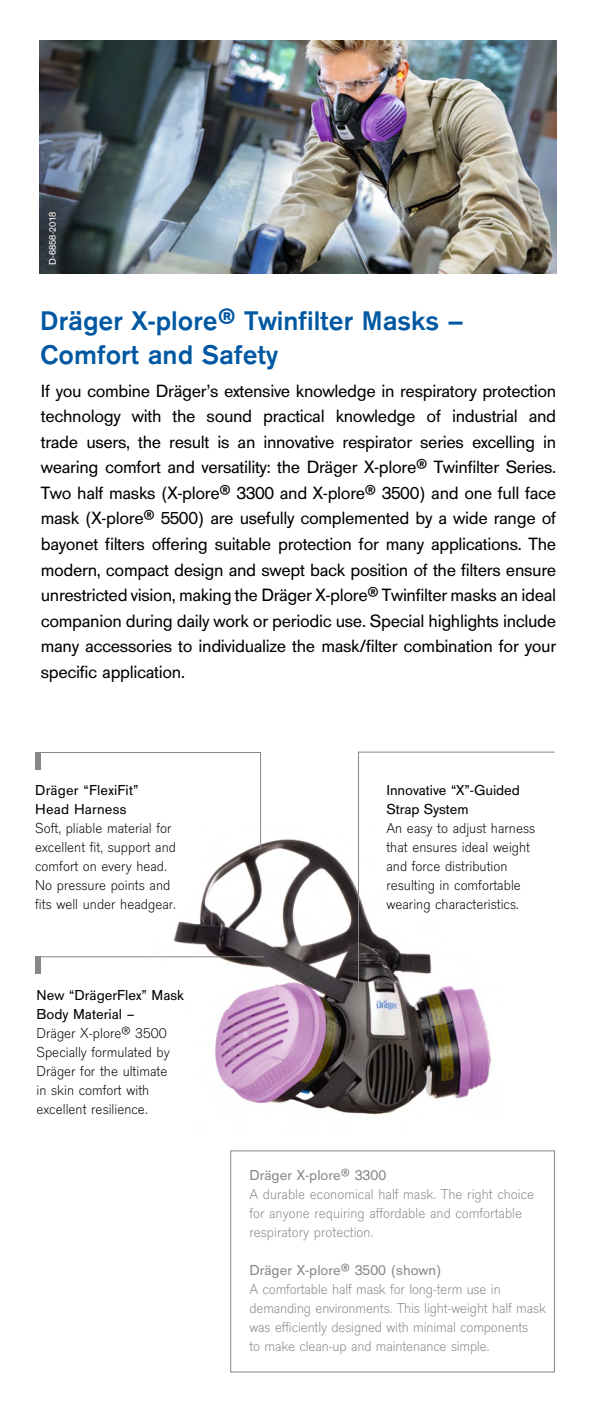
<style>
.page{position:relative;width:596px;height:1418px;background:#fff}
.page>*{position:absolute;margin:0;border:0;box-sizing:border-box;transform-origin:0 0}
.t1{font:700 28px/33.6px "Draeger San";color:#0058a2}
.t2{font:18.4px/25.6px "Draeger San";letter-spacing:-.02em;color:#000;text-align:justify}
.t3{font:300 15px/19px "Draeger San";color:#000}
.t4{font:300 15px/19px "Draeger San";letter-spacing:-.01em;color:#878787}
.t5{font:15px/19px "Draeger San";color:#000}
.t6{font:15px "Draeger San";color:#878787}
.t7{font:10px "Draeger San";color:#fff}
</style>
<div class="page">
<img style="left:133px;top:825px;width:358px;height:290px">
<div style="left:230px;top:1150px;width:324px;height:222px;background:#fff;border:1px solid #878787"></div>
<hr style="left:260px;top:752px;width:1px;height:98px;background:#878787">
<hr style="left:358px;top:751px;width:1px;height:244px;background:#878787">
<hr style="left:358px;top:751px;width:196px;height:1px;background:#878787">
<hr style="left:36px;top:956px;width:228px;height:1px;background:#878787">
<div style="left:35px;top:956px;width:6px;height:17px;background:#878787"></div>
<hr style="left:36px;top:752px;width:225px;height:1px;background:#878787">
<div style="left:35px;top:752px;width:6px;height:17px;background:#878787"></div>
<img style="left:40px;top:41px;width:515px;height:232px">
<p class="t7" style="left:47px;top:265px;width:54px;rotate:-90deg">D-6858-2018</p>
<h1 class="t1" style="left:40px;top:304px;width:424px">Dräger X-plore® Twinfilter Masks –<br>Comfort and Safety</h1>
<p class="t2" style="left:41px;top:378px;width:516px">If you combine Dräger’s extensive knowledge in respiratory protection technology with the sound practical knowledge of industrial and trade users, the result is an innovative respirator series excelling in wearing comfort and versatility: the Dräger X-plore® Twinfilter Series.<br>Two half masks (X-plore® 3300 and X-plore® 3500) and one full face mask (X-plore® 5500) are usefully complemented by a wide range of bayonet filters offering suitable protection for many applications. The modern, compact design and swept back position of the filters ensure unrestricted vision, making the Dräger X-plore® Twinfilter masks an ideal companion during daily work or periodic use. Special highlights include many accessories to individualize the mask/filter combination for your specific application.</p>
<p class="t5" style="left:35px;top:780px;width:105px">Dräger “FlexiFit”<br>Head Harness</p>
<p class="t3" style="left:35px;top:818px;width:142px">Soft, pliable material for excellent fit, support and comfort on every head.<br>No pressure points and fits well under headgear.</p>
<p class="t5" style="left:37px;top:985px;width:149px">New “DrägerFlex” Mask<br>Body Material –</p>
<p class="t3" style="left:37px;top:1023px;width:135px">Dräger X-plore® 3500<br>Specially formulated by<br>Dräger for the ultimate in skin comfort with excellent resilience.</p>
<p class="t5" style="left:386px;top:780px;width:135px">Innovative “X”-Guided<br>Strap System</p>
<p class="t3" style="left:386px;top:818px;width:150px">An easy to adjust harness that ensures ideal weight and force distribution resulting in comfortable wearing characteristics.</p>
<p class="t6" style="left:249px;top:1166px;width:138px">Dräger X-plore® 3300</p>
<p class="t4" style="left:249px;top:1184px;width:286px">A durable economical half mask. The right choice for anyone requiring affordable and comfortable respiratory protection.</p>
<p class="t6" style="left:249px;top:1261px;width:194px">Dräger X-plore® 3500 (shown)</p>
<p class="t4" style="left:249px;top:1279px;width:298px">A comfortable half mask for long-term use in demanding environments. This light-weight half mask was efficiently designed with minimal components<br>to make clean-up and maintenance simple.</p>
</div>
